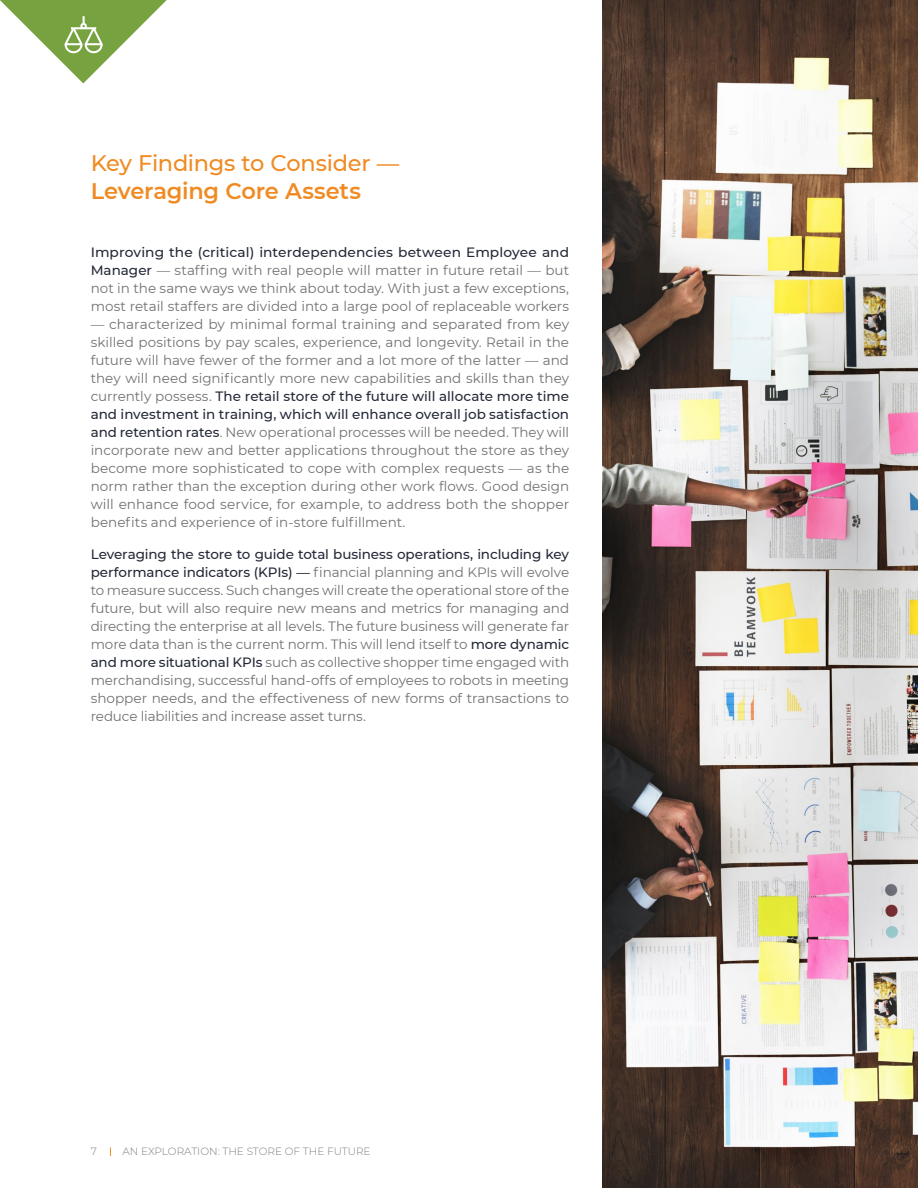
<style>
.page{position:relative;width:918px;height:1188px;background:#fff}
.page>*{position:absolute;margin:0;border:0;box-sizing:border-box;transform-origin:0 0}
.t1{font:500 22.5px "Montserrat";letter-spacing:-.01em;color:#f08b23}
.t2{font:600 22.5px "Montserrat";letter-spacing:-.01em;color:#f08b23}
.t3{font:13.5px/18px "Montserrat";color:#717171;text-align:justify}
.t4{font:300 10.5px "Montserrat";color:#7f7f7f}
.s1{font-weight:500;color:#242938}
</style>
<div class="page">
<img style="left:603px;top:0;width:315px;height:1188px">
<svg style="left:0;top:0;width:167px;height:83px"></svg>
<h1 class="t1" style="left:91px;top:147px;width:310px">Key Findings to Consider —</h1>
<h1 class="t2" style="left:91px;top:175px;width:272px">Leveraging Core Assets</h1>
<p class="t3" style="left:91px;top:243px;width:480px"><span class="s1">Improving the (critical) interdependencies between Employee and Manager</span> — staffing with real people will matter in future retail — but not in the same ways we think about today. With just a few exceptions, most retail staffers are divided into a large pool of replaceable workers</p>
<p class="t3" style="left:91px;top:315px;width:480px">— characterized by minimal formal training and separated from key skilled positions by pay scales, experience, and longevity. Retail in the future will have fewer of the former and a lot more of the latter — and they will need significantly more new capabilities and skills than they currently possess. <span class="s1">The retail store of the future will allocate more time and investment in training, which will enhance overall job satisfaction and retention rates</span>. New operational processes will be needed. They will incorporate new and better applications throughout the store as they become more sophisticated to cope with complex requests — as the norm rather than the exception during other work flows. Good design will enhance food service, for example, to address both the shopper benefits and experience of in-store fulfillment.</p>
<p class="t3" style="left:91px;top:544px;width:480px"><span class="s1">Leveraging the store to guide total business operations, including key performance indicators (KPIs) —</span> financial planning and KPIs will evolve to measure success. Such changes will create the operational store of the future, but will also require new means and metrics for managing and directing the enterprise at all levels. The future business will generate far more data than is the current norm. This will lend itself to <span class="s1">more dynamic and more situational KPIs</span> such as collective shopper time engaged with merchandising, successful hand-offs of employees to robots in meeting shopper needs, and the effectiveness of new forms of transactions to reduce liabilities and increase asset turns.</p>
<p class="t4" style="left:91px;top:1144px;width:8px">7</p>
<p class="t4" style="left:122px;top:1144px;width:250px">AN EXPLORATION: THE STORE OF THE FUTURE</p>
</div>
